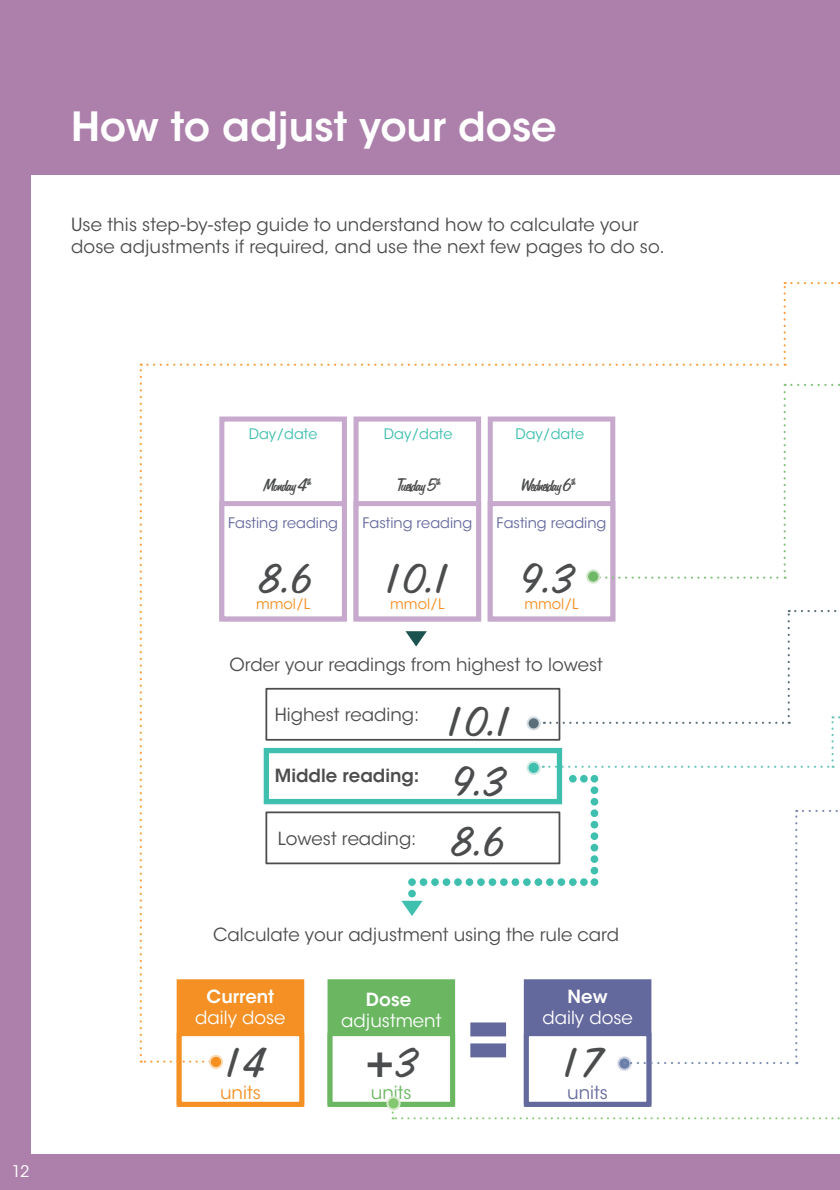
<style>
.page{position:relative;width:840px;height:1190px;background:#fff}
.page>*{position:absolute;margin:0;border:0;box-sizing:border-box;transform-origin:0 0}
.t1{font:46px "Jenkins";color:#4b4c4d}
.body_copy{font:600 40px "ITC Avant Garde Std";color:#fff}
.t2{font:20px "Jenkins";letter-spacing:-.07em;color:#4b4c4d}
.New_para_headline_2{font:18px/22px "ITC Avant Garde Std";letter-spacing:.01em;color:#4b4c4d}
.t3{font:18px "ITC Avant Garde Std";color:#4d4d4f}
.t4{font:18px/21.6px "ITC Avant Garde Std";color:#fff;text-align:center}
.t5{font:600 18px "ITC Avant Garde Std";color:#4d4d4f}
.t6{font:18px "ITC Avant Garde Std";color:#6ab661}
.t7{font:18px "ITC Avant Garde Std";color:#64699d}
.t8{font:18px "ITC Avant Garde Std";color:#f49024}
.t9{font:16px "ITC Avant Garde Std";color:#fff}
.t10{font:14.4px "ITC Avant Garde Std";color:#64699d}
.t11{font:14.4px "ITC Avant Garde Std";color:#3fbfae}
.t12{font:14.4px "ITC Avant Garde Std";color:#f49024}
.s1{font-weight:600}
</style>
<div class="page">
<div style="left:0;top:0;width:839px;height:1190px;background:#ac80ab"></div>
<div style="left:31px;top:175px;width:808px;height:978px;background:#fff"></div>
<div style="left:327px;top:1031px;width:128px;height:76px;border:5px solid #6ab661"></div>
<div style="left:523px;top:1031px;width:128px;height:76px;border:5px solid #64699d"></div>
<div style="left:177px;top:1031px;width:127px;height:76px;border:5px solid #f49024"></div>
<svg style="left:783px;top:282px;width:2px;height:76px"></svg>
<svg style="left:791px;top:282px;width:49px;height:2px"></svg>
<div style="left:210px;top:1056px;width:12px;height:12px;background:#f68f1e;border-radius:50%"></div>
<div style="left:209px;top:1055px;width:14px;height:14px;border:2px solid #fdd9b2;border-radius:50%"></div>
<div style="left:618px;top:1057px;width:12px;height:12px;background:#6a7fa9;border-radius:50%"></div>
<div style="left:617px;top:1056px;width:14px;height:14px;border:2px solid #cacfe0;border-radius:50%"></div>
<svg style="left:391px;top:1100px;width:449px;height:19px"></svg>
<svg style="left:140px;top:364px;width:700px;height:700px"></svg>
<div style="left:387px;top:1097px;width:12px;height:12px;background:#83c771;border-radius:50%"></div>
<div style="left:386px;top:1096px;width:14px;height:14px;border:2px solid #d8ebcf;border-radius:50%"></div>
<p class="body_copy" style="left:71px;top:101px;width:487px">How to adjust your dose</p>
<p class="New_para_headline_2" style="left:71px;top:213px;width:595px">Use this step-by-step guide to understand how to calculate your dose adjustments if required, and use the next few pages to do so.</p>
<p class="t9" style="left:12px;top:1161px;width:19px">12</p>
<p class="t11" style="left:249px;top:425px;width:70px">Day/date</p>
<p class="t11" style="left:384px;top:425px;width:70px">Day/date</p>
<p class="t11" style="left:515px;top:425px;width:70px">Day/date</p>
<p class="t2" style="left:264px;top:474px;width:49px">Monday 4<sup>th</sup></p>
<p class="t2" style="left:396px;top:474px;width:46px">Tuesday 5<sup>th</sup></p>
<p class="t2" style="left:522px;top:474px;width:56px">Wednesday 6<sup>th</sup></p>
<p class="t10" style="left:228px;top:513px;width:111px">Fasting reading</p>
<p class="t10" style="left:362px;top:513px;width:111px">Fasting reading</p>
<p class="t10" style="left:496px;top:513px;width:111px">Fasting reading</p>
<p class="t1" style="left:261px;top:553px;width:55px">8.6</p>
<p class="t1" style="left:383px;top:553px;width:72px">10.1</p>
<p class="t1" style="left:522px;top:553px;width:55px">9.3</p>
<p class="t12" style="left:256px;top:595px;width:56px">mmol/L</p>
<p class="t12" style="left:390px;top:595px;width:56px">mmol/L</p>
<p class="t12" style="left:524px;top:595px;width:56px">mmol/L</p>
<p class="t3" style="left:229px;top:653px;width:375px">Order your readings from highest to lowest</p>
<p class="t3" style="left:275px;top:703px;width:146px">Highest reading:</p>
<p class="t5" style="left:275px;top:764px;width:146px">Middle reading:</p>
<p class="t3" style="left:278px;top:827px;width:140px">Lowest reading:</p>
<p class="t1" style="left:445px;top:696px;width:72px">10.1</p>
<p class="t1" style="left:453px;top:756px;width:55px">9.3</p>
<p class="t1" style="left:453px;top:816px;width:55px">8.6</p>
<p class="t3" style="left:213px;top:923px;width:407px">Calculate your adjustment using the rule card</p>
<p class="t4" style="left:195px;top:986px;width:92px"><span class="s1">Current </span>daily dose</p>
<p class="t4" style="left:341px;top:988px;width:102px"><span class="s1">Dose </span>adjustment</p>
<p class="t4" style="left:542px;top:986px;width:92px"><span class="s1">New<br></span>daily dose</p>
<p class="t1" style="left:224px;top:1037px;width:46px">14</p>
<p class="t1" style="left:367px;top:1037px;width:54px">+3</p>
<p class="t1" style="left:561px;top:1037px;width:46px">17</p>
<p class="t8" style="left:220px;top:1081px;width:42px">units</p>
<p class="t6" style="left:371px;top:1081px;width:42px">units</p>
<p class="t7" style="left:567px;top:1081px;width:42px">units</p>
</div>
